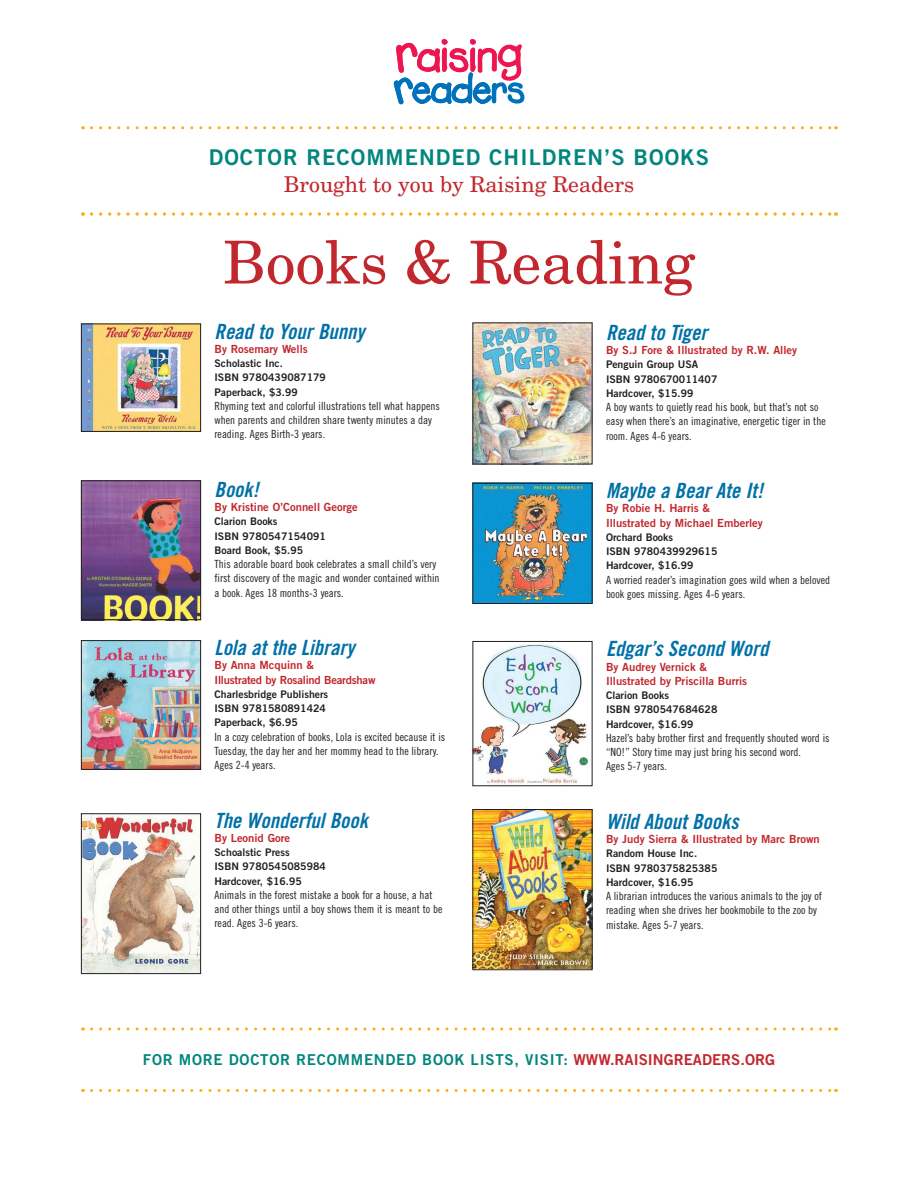
<style>
.page{position:relative;width:918px;height:1188px;background:#fff}
.page>*{position:absolute;margin:0;border:0;box-sizing:border-box;transform-origin:0 0}
.t1{font:59.25px "New Century Schlbk";color:#c1272d}
.t2{font:21.75px "Trade Gothic Bold Two";letter-spacing:.05em;color:#00867d}
.t3{font:21.75px "New Century Schlbk";color:#c1272d}
.t4{font:21px "Trade Gothic Bold Cond Twenty Obl";color:#0071a8}
.t5{font:15px "Trade Gothic Bold Two";letter-spacing:.05em;color:#00867d}
.t6{font:11.25px/14.2px "Trade Gothic Cond Eighteen";color:#231f20}
.t7{font:11.25px/14.2px "Trade Gothic Bold Two";color:#c1272d}
.t8{font:11.25px/14.2px "Trade Gothic Bold Two";letter-spacing:-.02em;color:#c1272d}
.t9{font:10.5px/14.2px "Trade Gothic Bold Two";color:#231f20}
.s1{color:#c1272d}
</style>
<div class="page">
<svg style="left:91px;top:126px;width:746px;height:3px"></svg>
<svg style="left:91px;top:1089px;width:746px;height:3px"></svg>
<svg style="left:91px;top:1028px;width:746px;height:2px"></svg>
<svg style="left:394px;top:39px;width:130px;height:65px"></svg>
<img style="left:83px;top:326px;width:116px;height:104px">
<div style="left:81px;top:324px;width:120px;height:108px;border:1px solid #231f20"></div>
<img style="left:83px;top:482px;width:116px;height:136px">
<div style="left:81px;top:480px;width:120px;height:140px;border:1px solid #231f20"></div>
<img style="left:83px;top:642px;width:116px;height:126px">
<div style="left:81px;top:640px;width:120px;height:130px;border:1px solid #231f20"></div>
<img style="left:83px;top:815px;width:116px;height:157px">
<div style="left:81px;top:813px;width:120px;height:161px;border:1px solid #231f20"></div>
<img style="left:474px;top:324px;width:116px;height:138px">
<img style="left:472px;top:483px;width:119px;height:121px">
<div style="left:473px;top:483px;width:120px;height:121px;border:1px solid #231f20"></div>
<img style="left:474px;top:644px;width:114px;height:140px">
<img style="left:472px;top:809px;width:119px;height:159px">
<div style="left:473px;top:809px;width:120px;height:161px;border:1px solid #231f20"></div>
<svg style="left:91px;top:213px;width:746px;height:3px"></svg>
<h2 class="t2" style="left:209px;top:143px;width:502px">DOCTOR RECOMMENDED CHILDREN’S BOOKS</h2>
<h2 class="t3" style="left:284px;top:171px;width:352px">Brought to you by Raising Readers</h2>
<h1 class="t1" style="left:223px;top:225px;width:473px">Books &amp; Reading</h1>
<h3 class="t4" style="left:606px;top:320px;width:103px">Read to Tiger</h3>
<p class="t7" style="left:606px;top:343px;width:193px">By S.J Fore &amp; Illustrated by R.W. Alley</p>
<p class="t9" style="left:606px;top:357px;width:113px">Penguin Group USA<br>ISBN 9780670011407<br>Hardcover, $15.99</p>
<p class="t6" style="left:606px;top:400px;width:221px">A boy wants to quietly read his book, but that’s not so easy when there’s an imaginative, energetic tiger in the room. Ages 4-6 years.</p>
<h3 class="t4" style="left:214px;top:318px;width:152px">Read to Your Bunny</h3>
<p class="t7" style="left:214px;top:341px;width:95px">By Rosemary Wells</p>
<p class="t9" style="left:214px;top:356px;width:113px">Scholastic Inc.<br>ISBN 9780439087179<br>Paperback, $3.99</p>
<p class="t6" style="left:214px;top:399px;width:227px">Rhyming text and colorful illustrations tell what happens when parents and children share twenty minutes a day reading. Ages Birth-3 years.</p>
<h3 class="t4" style="left:214px;top:477px;width:46px">Book!</h3>
<p class="t7" style="left:214px;top:500px;width:145px">By Kristine O’Connell George</p>
<p class="t9" style="left:214px;top:514px;width:113px">Clarion Books<br>ISBN 9780547154091<br>Board Book, $5.95</p>
<p class="t6" style="left:214px;top:557px;width:227px">This adorable board book celebrates a small child’s very first discovery of the magic and wonder contained within a book. Ages 18 months-3 years.</p>
<h3 class="t4" style="left:214px;top:635px;width:142px">Lola at the Library</h3>
<p class="t8" style="left:214px;top:658px;width:163px">By Anna Mcquinn &amp;<br>Illustrated by Rosalind Beardshaw</p>
<p class="t9" style="left:214px;top:687px;width:115px">Charlesbridge Publishers<br>ISBN 9781580891424<br>Paperback, $6.95</p>
<p class="t6" style="left:214px;top:729px;width:232px">In a cozy celebration of books, Lola is excited because it is<br>Tuesday, the day her and her mommy head to the library.<br>Ages 2-4 years.</p>
<h3 class="t4" style="left:214px;top:807px;width:155px">The Wonderful Book</h3>
<p class="t7" style="left:214px;top:830px;width:77px">By Leonid Gore</p>
<p class="t9" style="left:214px;top:845px;width:113px">Schoalstic Press<br>ISBN 9780545085984<br>Hardcover, $16.95</p>
<p class="t6" style="left:214px;top:888px;width:229px">Animals in the forest mistake a book for a house, a hat and other things until a boy shows them it is meant to be read. Ages 3-6 years.</p>
<h3 class="t4" style="left:606px;top:478px;width:158px">Maybe a Bear Ate It!</h3>
<p class="t7" style="left:606px;top:501px;width:158px">By Robie H. Harris &amp;<br>Illustrated by Michael Emberley</p>
<p class="t9" style="left:606px;top:530px;width:113px">Orchard Books<br>ISBN 9780439929615<br>Hardcover, $16.99</p>
<p class="t6" style="left:606px;top:572px;width:226px">A worried reader’s imagination goes wild when a beloved book goes missing. Ages 4-6 years.</p>
<h3 class="t4" style="left:606px;top:636px;width:164px">Edgar’s Second Word</h3>
<p class="t7" style="left:606px;top:659px;width:143px">By Audrey Vernick &amp;<br>Illustrated by Priscilla Burris</p>
<p class="t9" style="left:606px;top:688px;width:113px">Clarion Books<br>ISBN 9780547684628<br>Hardcover, $16.99</p>
<p class="t6" style="left:606px;top:731px;width:225px">Hazel’s baby brother first and frequently shouted word is “NO!” Story time may just bring his second word.<br>Ages 5-7 years.</p>
<h3 class="t4" style="left:606px;top:809px;width:134px">Wild About Books</h3>
<p class="t7" style="left:606px;top:832px;width:215px">By Judy Sierra &amp; Illustrated by Marc Brown</p>
<p class="t9" style="left:606px;top:846px;width:113px">Random House Inc.<br>ISBN 9780375825385<br>Hardcover, $16.95</p>
<p class="t6" style="left:606px;top:889px;width:217px">A librarian introduces the various animals to the joy of reading when she drives her bookmobile to the zoo by mistake. Ages 5-7 years.</p>
<h3 class="t5" style="left:143px;top:1050px;width:634px">FOR MORE DOCTOR RECOMMENDED BOOK LISTS, VISIT: <span class="s1">WWW.RAISINGREADERS.ORG</span></h3>
</div>
